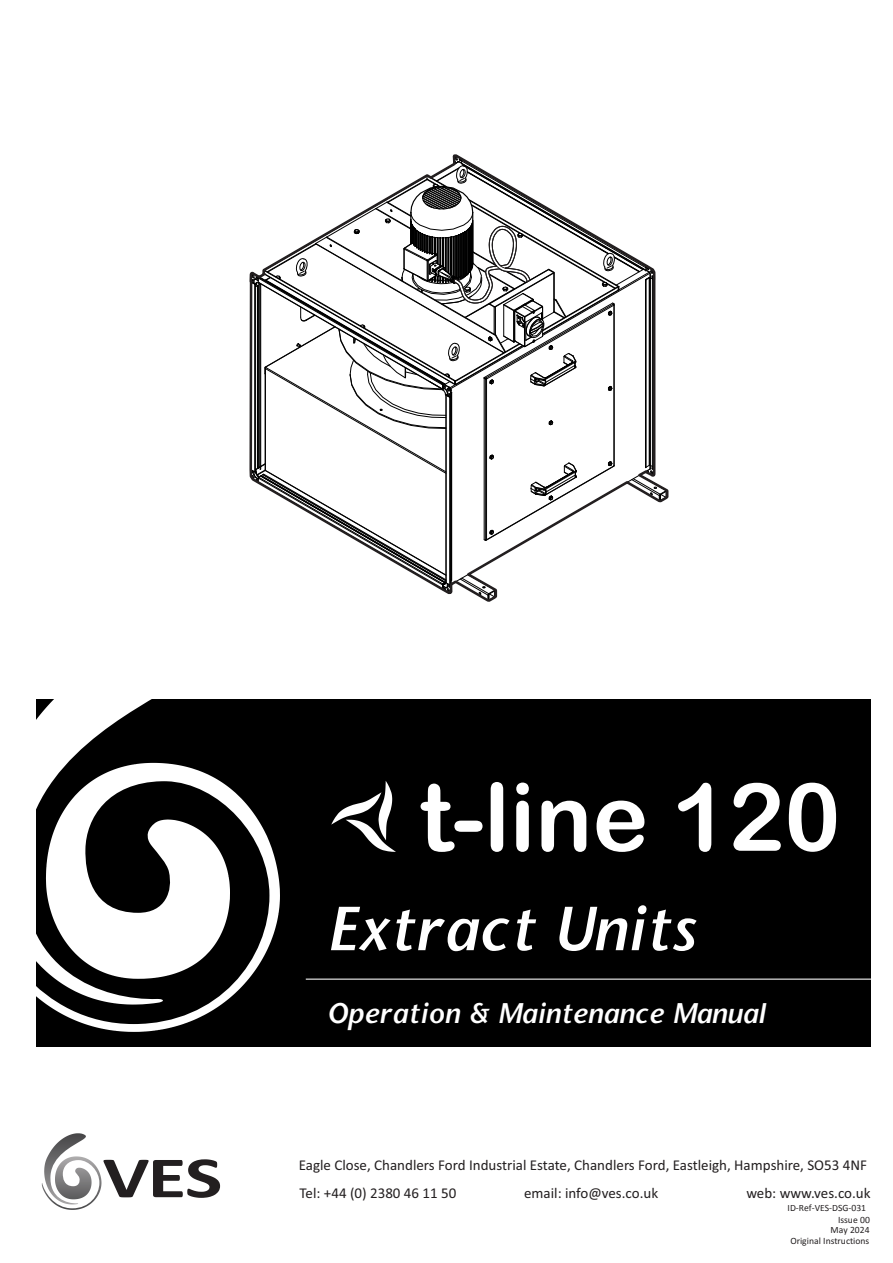
<style>
.page{position:relative;width:893px;height:1263px;background:#fff}
.page>*{position:absolute;margin:0;border:0;box-sizing:border-box;transform-origin:0 0}
.t1{font:94.5px "Arial Rounded MT Bold";color:#fff}
.t2{font:italic 58.95px "Stone Sans Semi Boold";color:#fff}
.t3{font:italic 27px "Stone Sans Semi Boold";color:#fff}
.t4{font:15px/27.6px "Calibri";color:#231f20}
.t5{font:9.6px/11.7px "Calibri";color:#231f20;text-align:right}
</style>
<div class="page">
<svg style="left:249px;top:154px;width:420px;height:448px"></svg>
<div style="left:36px;top:699px;width:834px;height:348px;background:#000"></div>
<hr style="left:306px;top:978px;width:566px;height:2px;background:#fff">
<svg style="left:36px;top:699px;width:122px;height:64px;fill:#fff"></svg>
<svg style="left:36px;top:763px;width:244px;height:269px"></svg>
<svg style="left:331px;top:781px;width:65px;height:71px"></svg>
<svg style="left:42px;top:1155px;width:178px;height:55px"></svg>
<h1 class="t1" style="left:419px;top:782px;width:423px">t-line 120</h1>
<h2 class="t2" style="left:327px;top:891px;width:371px">Extract Units</h2>
<h3 class="t3" style="left:327px;top:996px;width:440px">Operation &amp; Maintenance Manual</h3>
<p class="t4" style="left:299px;top:1152px;width:570px">Eagle Close, Chandlers Ford Industrial Estate, Chandlers Ford, Eastleigh, Hampshire, SO53 4NF<br>Tel: +44 (0) 2380 46 11 50</p>
<p class="t4" style="left:524px;top:1180px;width:136px">email: info@ves.co.uk</p>
<p class="t4" style="left:746px;top:1180px;width:126px">web: www.ves.co.uk</p>
<p class="t5" style="left:838px;top:1214px;width:33px">Issue 00</p>
<p class="t5" style="left:788px;top:1202px;width:80px">ID-Ref-VES-DSG-031</p>
<p class="t5" style="left:790px;top:1223px;width:81px">May 2024<br>Original Instructions</p>
</div>
